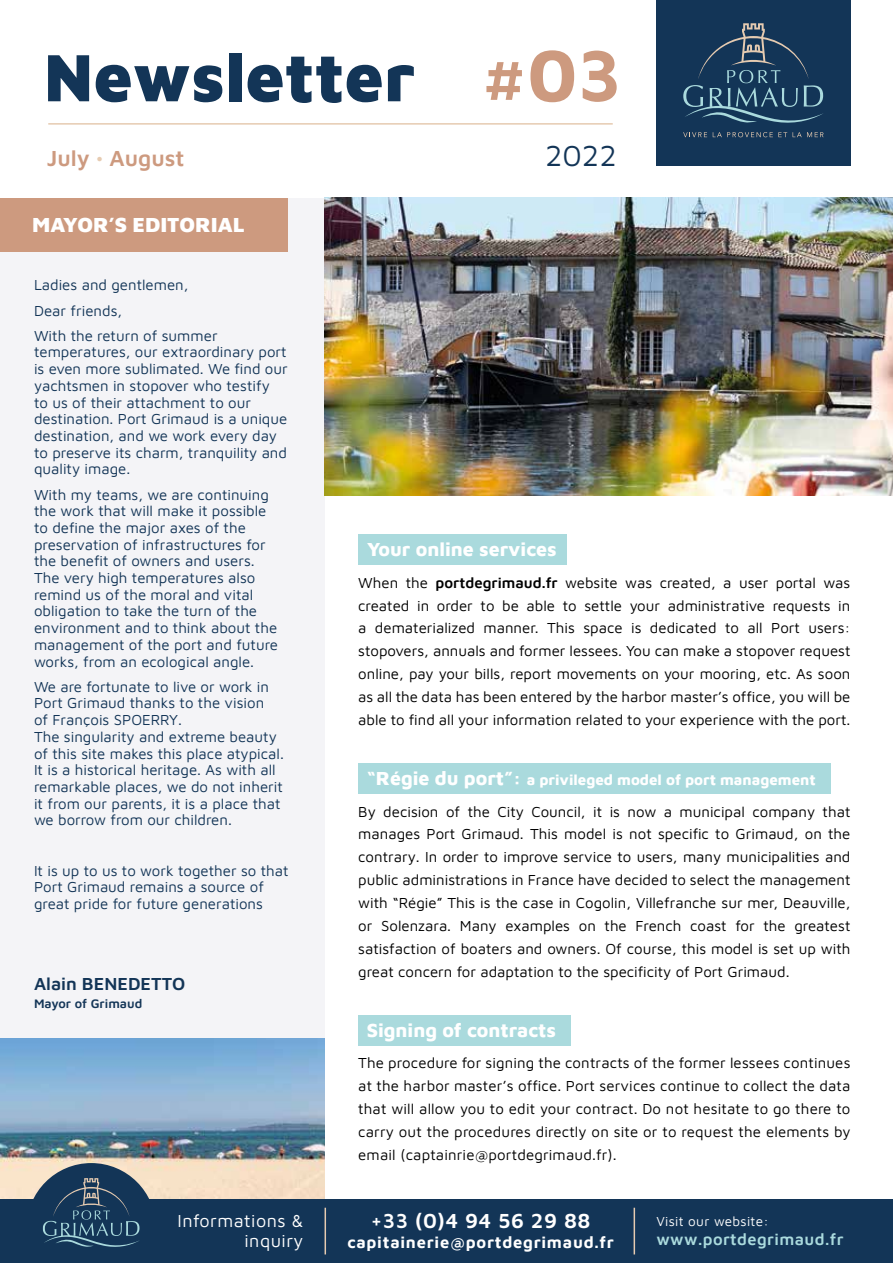
<style>
.page{position:relative;width:893px;height:1263px;background:#fff}
.page>*{position:absolute;margin:0;border:0;box-sizing:border-box;transform-origin:0 0}
.t1{font:900 69px "Maven Pro";color:#133557}
.t2{font:30px "Maven Pro";color:#133557}
.t3{font:600 22.5px "Maven Pro";color:#cd9a7f}
.t4{font:900 21px "Maven Pro";color:#fff}
.t5{font:600 21px "Maven Pro";letter-spacing:.025em;color:#fff}
.t6{font:800 19.5px "Maven Pro";color:#fff}
.t7{font:18px/19.5px "Maven Pro";letter-spacing:.025em;color:#fff;text-align:right}
.t8{font:600 18px "Maven Pro";color:#133557}
.t9{font:700 16.5px "Maven Pro";letter-spacing:.045em;color:#fff}
.t10{font:600 16.5px "Maven Pro";letter-spacing:.025em;color:#aadadd}
.t11{font:15px/22.8px "Maven Pro";color:#000;text-align:justify}
.t12{font:15px/16.6px "Maven Pro";color:#133557}
.t13{font:13.5px "Maven Pro";letter-spacing:.025em;color:#fff}
.t14{font:600 12.75px "Maven Pro";color:#133557}
.s1{font-weight:700;font-size:75px;color:#cd9a7f}
.s2{font-size:15px;color:#e6cbb1}
.s3{font-weight:600}
.s4{font-weight:800;font-size:19.5px;color:#fff}
.s5{font-weight:800;color:#fff}
</style>
<div class="page">
<div style="left:656px;top:0;width:194px;height:166px;background:#133557"></div>
<svg style="left:683px;top:132px;width:24px;height:5px"></svg>
<svg style="left:713px;top:132px;width:111px;height:5px"></svg>
<svg style="left:683px;top:23px;width:141px;height:100px"></svg>
<hr style="left:48px;top:123px;width:565px;height:2px;background:#e6cbb1">
<img style="left:0;top:1037px;width:324px;height:162px">
<div style="left:358px;top:535px;width:209px;height:30px;background:#aadadd"></div>
<div style="left:358px;top:764px;width:472px;height:30px;background:#aadadd"></div>
<div style="left:358px;top:1015px;width:213px;height:30px;background:#aadadd"></div>
<div style="left:0;top:198px;width:324px;height:839px;background:#f4f4f7"></div>
<img style="left:324px;top:198px;width:569px;height:297px">
<div style="left:0;top:198px;width:287px;height:53px;background:#cd9a7f"></div>
<div style="left:0;top:1199px;width:893px;height:64px;background:#133557"></div>
<svg style="left:27px;top:1163px;width:129px;height:84px"></svg>
<hr style="left:325px;top:1208px;width:1px;height:46px;background:#e6cbb1">
<hr style="left:634px;top:1208px;width:1px;height:46px;background:#e6cbb1">
<h1 class="t1" style="left:44px;top:30px;width:580px">Newsletter <span class="s1">#03</span></h1>
<h3 class="t3" style="left:47px;top:143px;width:139px">July <span class="s2">•</span> August</h3>
<h2 class="t2" style="left:545px;top:135px;width:73px">2022</h2>
<h3 class="t4" style="left:32px;top:210px;width:214px">MAYOR’S EDITORIAL</h3>
<p class="t12" style="left:34px;top:272px;width:185px;line-height:25.2px">Ladies and gentlemen,<br>Dear friends,<br>With the return of summer</p>
<p class="t12" style="left:34px;top:343px;width:255px">temperatures, our extraordinary port is even more sublimated. We find our yachtsmen in stopover who testify<br>to us of their attachment to our destination. Port Grimaud is a unique destination, and we work every day to preserve its charm, tranquility and quality image.</p>
<p class="t12" style="left:34px;top:485px;width:246px">With my teams, we are continuing the work that will make it possible to define the major axes of the preservation of infrastructures for the benefit of owners and users.<br>The very high temperatures also remind us of the moral and vital obligation to take the turn of the environment and to think about the management of the port and future works, from an ecological angle.</p>
<p class="t12" style="left:34px;top:677px;width:251px">We are fortunate to live or work in Port Grimaud thanks to the vision<br>of François SPOERRY.<br>The singularity and extreme beauty of this site makes this place atypical.<br>It is a historical heritage. As with all remarkable places, we do not inherit it from our parents, it is a place that we borrow from our children.</p>
<p class="t12" style="left:34px;top:861px;width:256px">It is up to us to work together so that<br>Port Grimaud remains a source of great pride for future generations</p>
<p class="t8" style="left:34px;top:971px;width:153px">Alain BENEDETTO</p>
<p class="t14" style="left:34px;top:995px;width:110px">Mayor of Grimaud</p>
<h3 class="t6" style="left:367px;top:536px;width:191px">Your online services</h3>
<p class="t11" style="left:358px;top:570px;width:494px">When the <span class="s3">portdegrimaud.fr</span> website was created, a user portal was created in order to be able to settle your administrative requests in a dematerialized manner. This space is dedicated to all Port users: stopovers, annuals and former lessees. You can make a stopover request online, pay your bills, report movements on your mooring, etc. As soon as all the data has been entered by the harbor master’s office, you will be able to find all your information related to your experience with the port.</p>
<p class="t11" style="left:358px;top:763px;width:494px;line-height:31.3px;text-indent:9px"><span class="s4">“Régie du port”:</span> <span class="s5">a privileged model of port management<br></span>By decision of the City Council, it is now a municipal company that</p>
<p class="t11" style="left:358px;top:822px;width:494px">manages Port Grimaud. This model is not specific to Grimaud, on the contrary. In order to improve service to users, many municipalities and public administrations in France have decided to select the management with “Régie” This is the case in Cogolin, Villefranche sur mer, Deauville, or Solenzara. Many examples on the French coast for the greatest satisfaction of boaters and owners. Of course, this model is set up with great concern for adaptation to the specificity of Port Grimaud.</p>
<h3 class="t6" style="left:367px;top:1017px;width:191px">Signing of contracts</h3>
<p class="t11" style="left:358px;top:1051px;width:494px">The procedure for signing the contracts of the former lessees continues at the harbor master’s office. Port services continue to collect the data that will allow you to edit your contract. Do not hesitate to go there to carry out the procedures directly on site or to request the elements by email (captainrie@portdegrimaud.fr).</p>
<p class="t7" style="left:178px;top:1210px;width:127px">Informations &amp; inquiry</p>
<h3 class="t5" style="left:371px;top:1207px;width:221px">+33 (0)4 94 56 29 88</h3>
<p class="t9" style="left:347px;top:1231px;width:268px">capitainerie@portdegrimaud.fr</p>
<p class="t13" style="left:656px;top:1212px;width:114px">Visit our website:</p>
<p class="t10" style="left:656px;top:1228px;width:189px">www.portdegrimaud.fr</p>
</div>
